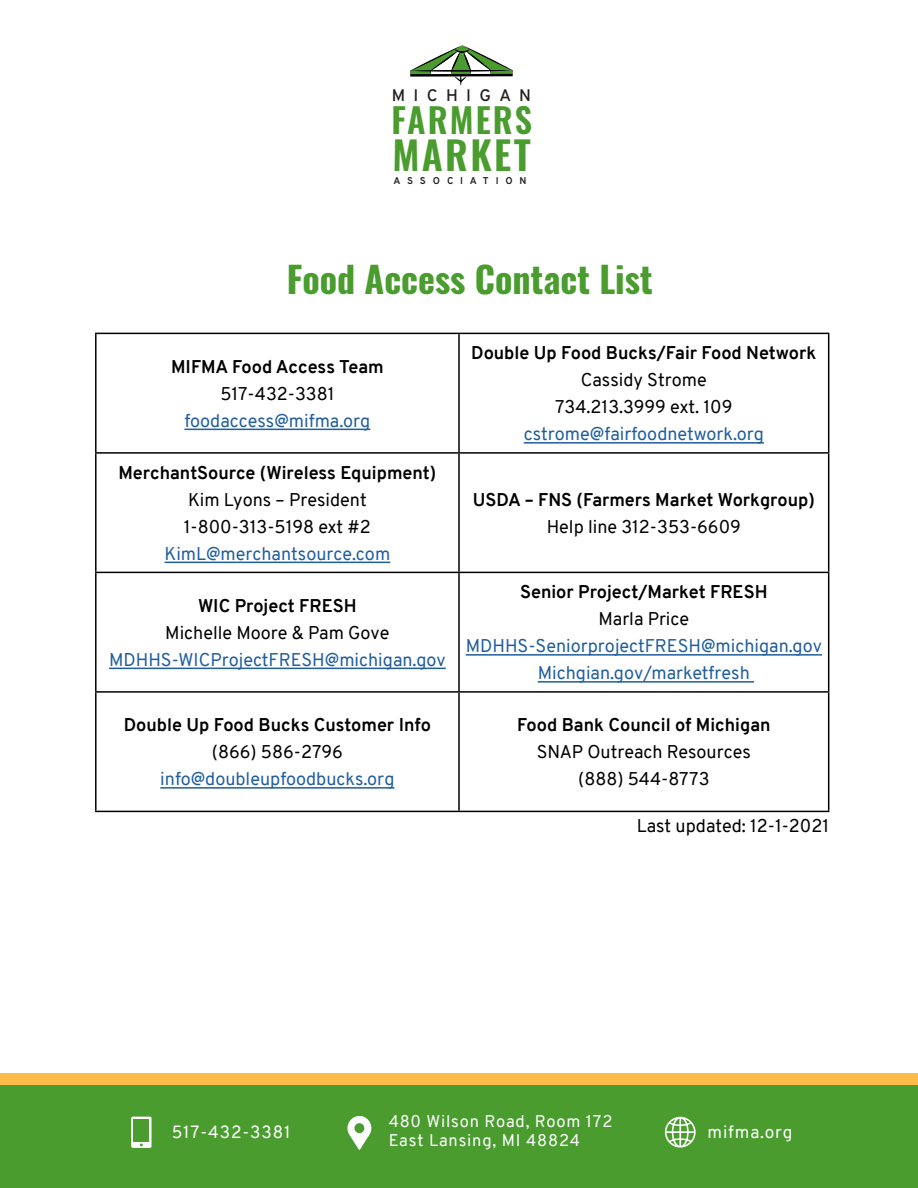
<style>
.page{position:relative;width:918px;height:1188px;background:#fff}
.page>*{position:absolute;margin:0;border:0;box-sizing:border-box;transform-origin:0 0}
.t1{font:600 39px "Oswald";letter-spacing:.06em;color:#4a9c2f}
.t2{font:700 36px "Oswald";color:#4a9c2f}
.t3{font:600 34.35px "Oswald";letter-spacing:.06em;color:#4a9c2f}
.t4{font:700 18px "Overpass";color:#000}
.t5{font:18px/27px "Overpass";color:#000;text-align:center}
.t6{font:18px/27px "Overpass";color:#215e9e;text-align:center}
.t7{font:17.25px "Overpass";letter-spacing:.05em;color:#fff}
.t8{font:600 16.65px "Overpass";letter-spacing:.5em;color:#231f20}
.t9{font:16.5px/19.5px "Overpass";letter-spacing:.05em;color:#fff}
.t10{font:700 9.9px "Overpass";letter-spacing:.7em;color:#231f20}
</style>
<div class="page">
<div style="left:0;top:1073px;width:918px;height:20px;background:#fdbc47"></div>
<svg style="left:410px;top:45px;width:103px;height:41px"></svg>
<div style="left:0;top:1086px;width:918px;height:102px;background:#4a9c2f"></div>
<svg style="left:347px;top:1116px;width:25px;height:34px"></svg>
<svg style="left:131px;top:1117px;width:21px;height:31px"></svg>
<div style="left:134px;top:1119px;width:15px;height:23px;background:#4a9c2f"></div>
<svg style="left:665px;top:1117px;width:31px;height:31px"></svg>
<hr style="left:95px;top:333px;width:364px;height:1px;background:#000">
<hr style="left:95px;top:334px;width:2px;height:118px;background:#000">
<hr style="left:459px;top:333px;width:370px;height:1px;background:#000">
<hr style="left:458px;top:334px;width:2px;height:118px;background:#000">
<hr style="left:828px;top:334px;width:1px;height:118px;background:#000">
<hr style="left:95px;top:452px;width:364px;height:2px;background:#000">
<hr style="left:95px;top:454px;width:2px;height:118px;background:#000">
<hr style="left:459px;top:452px;width:370px;height:2px;background:#000">
<hr style="left:458px;top:454px;width:2px;height:118px;background:#000">
<hr style="left:828px;top:454px;width:1px;height:118px;background:#000">
<hr style="left:95px;top:572px;width:364px;height:1px;background:#000">
<hr style="left:95px;top:573px;width:2px;height:118px;background:#000">
<hr style="left:459px;top:572px;width:370px;height:1px;background:#000">
<hr style="left:458px;top:573px;width:2px;height:118px;background:#000">
<hr style="left:828px;top:573px;width:1px;height:118px;background:#000">
<hr style="left:95px;top:691px;width:364px;height:2px;background:#000">
<hr style="left:95px;top:693px;width:2px;height:118px;background:#000">
<hr style="left:459px;top:691px;width:370px;height:2px;background:#000">
<hr style="left:458px;top:693px;width:2px;height:118px;background:#000">
<hr style="left:828px;top:693px;width:1px;height:118px;background:#000">
<hr style="left:95px;top:811px;width:364px;height:1px;background:#000">
<hr style="left:459px;top:811px;width:370px;height:1px;background:#000">
<hr style="left:184px;top:429px;width:186px;height:1px;background:#215e9e">
<hr style="left:524px;top:442px;width:240px;height:2px;background:#215e9e">
<hr style="left:165px;top:562px;width:225px;height:1px;background:#215e9e">
<hr style="left:109px;top:668px;width:337px;height:1px;background:#215e9e">
<hr style="left:466px;top:654px;width:356px;height:2px;background:#215e9e">
<hr style="left:538px;top:681px;width:216px;height:2px;background:#215e9e">
<hr style="left:160px;top:787px;width:234px;height:2px;background:#215e9e">
<p class="t8" style="left:392px;top:83px;width:141px">MICHIGAN</p>
<h3 class="t3" style="left:392px;top:102px;width:142px">FARMERS</h3>
<h1 class="t1" style="left:392px;top:134px;width:140px">MARKET</h1>
<p class="t10" style="left:393px;top:173px;width:135px">ASSOCIATION</p>
<h2 class="t2" style="left:287px;top:260px;width:368px">Food Access Contact List</h2>
<p class="t4" style="left:171px;top:354px;width:214px">MIFMA Food Access Team</p>
<p class="t5" style="left:220px;top:380px;width:116px">517-432-3381</p>
<p class="t6" style="left:184px;top:407px;width:187px">foodaccess@mifma.org</p>
<p class="t4" style="left:118px;top:460px;width:319px">MerchantSource (Wireless Equipment)</p>
<p class="t5" style="left:184px;top:486px;width:189px;text-align:left">Kim Lyons – President<br>1-800-313-5198 ext #2</p>
<p class="t6" style="left:165px;top:540px;width:227px">KimL@merchantsource.com</p>
<p class="t4" style="left:198px;top:593px;width:160px">WIC Project FRESH</p>
<p class="t5" style="left:165px;top:619px;width:226px">Michelle Moore &amp; Pam Gove</p>
<p class="t6" style="left:109px;top:646px;width:338px">MDHHS-WICProjectFRESH@michigan.gov</p>
<p class="t4" style="left:124px;top:712px;width:309px">Double Up Food Bucks Customer Info</p>
<p class="t5" style="left:212px;top:739px;width:132px">(866) 586-2796</p>
<p class="t6" style="left:160px;top:766px;width:236px">info@doubleupfoodbucks.org</p>
<p class="t4" style="left:471px;top:340px;width:347px">Double Up Food Bucks/Fair Food Network</p>
<p class="t5" style="left:555px;top:367px;width:179px">Cassidy Strome<br>734.213.3999 ext. 109</p>
<p class="t6" style="left:524px;top:421px;width:242px">cstrome@fairfoodnetwork.org</p>
<p class="t4" style="left:473px;top:487px;width:344px">USDA – FNS (Farmers Market Workgroup)</p>
<p class="t5" style="left:547px;top:513px;width:196px">Help line 312-353-6609</p>
<p class="t4" style="left:520px;top:579px;width:249px">Senior Project/Market FRESH</p>
<p class="t5" style="left:598px;top:606px;width:92px">Marla Price</p>
<p class="t6" style="left:466px;top:633px;width:358px">MDHHS-SeniorprojectFRESH@michigan.gov<br>Michgian.gov/marketfresh</p>
<p class="t4" style="left:517px;top:712px;width:255px">Food Bank Council of Michigan</p>
<p class="t5" style="left:537px;top:739px;width:216px">SNAP Outreach Resources (888) 544-8773</p>
<p class="t5" style="left:637px;top:812px;width:194px">Last updated: 12-1-2021</p>
<p class="t9" style="left:389px;top:1111px;width:225px">480 Wilson Road, Room 172<br>East Lansing, MI 48824</p>
<p class="t7" style="left:172px;top:1120px;width:120px">517-432-3381</p>
<p class="t7" style="left:708px;top:1120px;width:86px">mifma.org</p>
</div>
